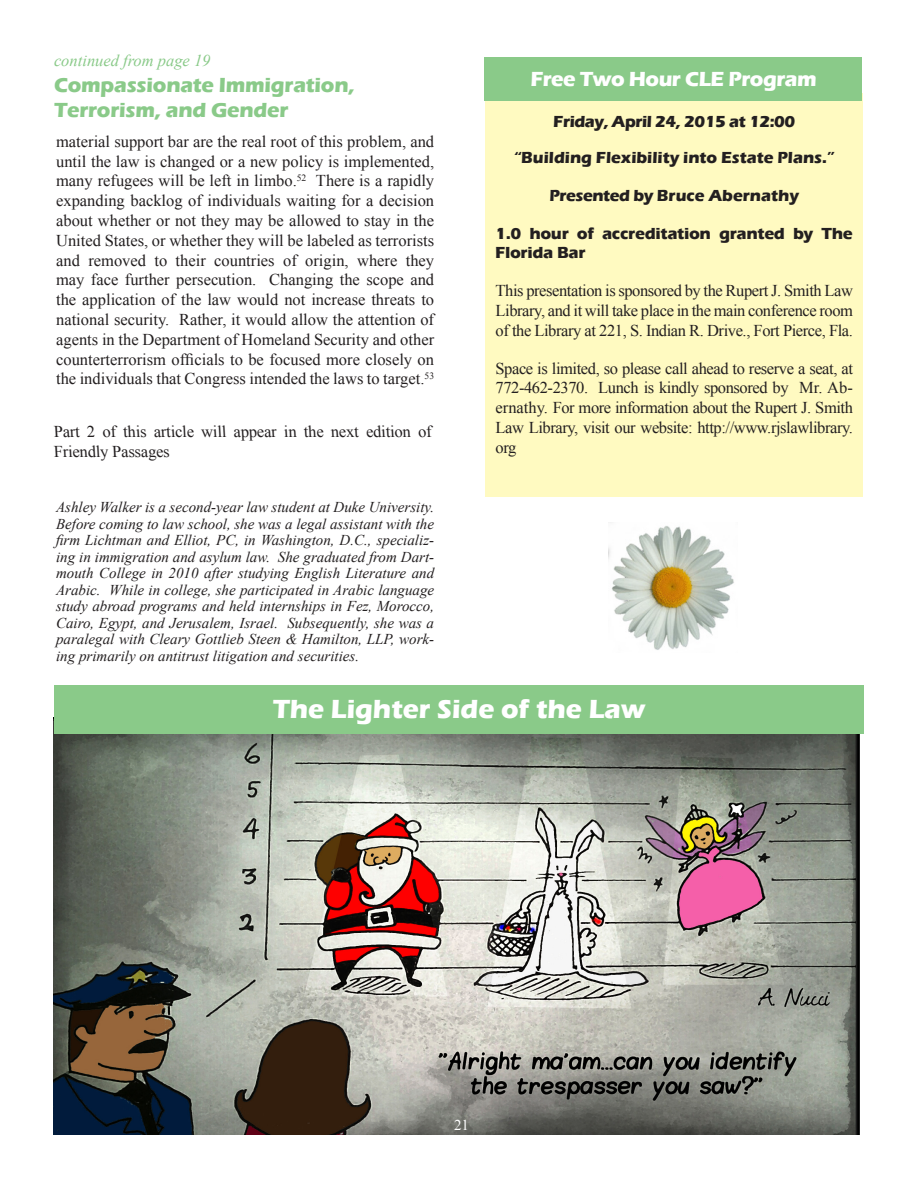
<style>
.page{position:relative;width:918px;height:1188px;background:#fff}
.page>*{position:absolute;margin:0;border:0;box-sizing:border-box;transform-origin:0 0}
.t1{font:700 27px "Eras ITC";color:#fff}
.Body_Text{font:700 21px "Eras ITC";letter-spacing:-.01em;color:#8aca89}
.Body_Text-2{font:700 21px "Eras ITC";letter-spacing:-.025em;color:#fff}
.Body_Text-3{font:16.5px/19.8px "Times New Roman";letter-spacing:-.025em;color:#231f20;text-align:justify}
.Body_Text-4{font:700 16.5px/19.8px "Eras ITC";color:#231f20}
.Body_Text-5{font:700 16.5px "Eras ITC";letter-spacing:-.025em;color:#231f20}
.t2{font:italic 16.5px "Times New Roman";color:#8aca89}
.Body_Text-6{font:italic 15px/16.5px "Times New Roman";color:#231f20;text-align:justify}
.t3{font:15px "Times New Roman";color:#fff}
</style>
<div class="page">
<div style="left:485px;top:93px;width:378px;height:403px;background:#fffac1"></div>
<div style="left:484px;top:57px;width:378px;height:43px;background:#8aca89"></div>
<img style="left:608px;top:526px;width:126px;height:124px">
<img style="left:54px;top:733px;width:810px;height:401px">
<div style="left:54px;top:685px;width:810px;height:48px;background:#8aca89"></div>
<p class="t2" style="left:54px;top:49px;width:158px">continued from page 19</p>
<p class="Body_Text" style="left:54px;top:73px;width:302px">Compassionate Immigration,</p>
<p class="Body_Text" style="left:54px;top:98px;width:236px">Terrorism, and Gender</p>
<p class="Body_Text-3" style="left:56px;top:131px;width:380px">material support bar are the real root of this problem, and until the law is changed or a new policy is implemented, many refugees will be left in limbo.<sup>52</sup> There is a rapidly expanding backlog of individuals waiting for a decision about whether or not they may be allowed to stay in the United States, or whether they will be labeled as terrorists and removed to their countries of origin, where they may face further persecution. Changing the scope and the application of the law would not increase threats to national security. Rather, it would allow the attention of agents in the Department of Homeland Security and other counterterrorism officials to be focused more closely on the individuals that Congress intended the laws to target.<sup>53</sup></p>
<p class="Body_Text-3" style="left:54px;top:421px;width:379px">Part 2 of this article will appear in the next edition of<br>Friendly Passages</p>
<p class="Body_Text-6" style="left:56px;top:498px;width:380px">Ashley Walker is a second-year law student at Duke University.<br>Before coming to law school, she was a legal assistant with the firm Lichtman and Elliot, PC, in Washington, D.C., specializ&shy;ing in immigration and asylum law. She graduated from Dart&shy;mouth College in 2010 after studying English Literature and Arabic. While in college, she participated in Arabic language study abroad programs and held internships in Fez, Morocco, Cairo, Egypt, and Jerusalem, Israel. Subsequently, she was a paralegal with Cleary Gottlieb Steen &amp; Hamilton, LLP, work&shy;ing primarily on antitrust litigation and securities.</p>
<p class="Body_Text-2" style="left:530px;top:67px;width:288px">Free Two Hour CLE Program</p>
<p class="Body_Text-5" style="left:553px;top:112px;width:243px">Friday, April 24, 2015 at 12:00</p>
<p class="Body_Text-4" style="left:514px;top:148px;width:322px">“Building Flexibility into Estate Plans.”</p>
<p class="Body_Text-4" style="left:549px;top:185px;width:251px">Presented by Bruce Abernathy</p>
<p class="Body_Text-4" style="left:496px;top:223px;width:360px">1.0 hour of accreditation granted by The<br>Florida Bar</p>
<p class="Body_Text-3" style="left:496px;top:280px;width:359px">This presentation is sponsored by the Rupert J. Smith Law Library, and it will take place in the main conference room of the Library at 221, S. Indian R. Drive., Fort Pierce, Fla.</p>
<p class="Body_Text-3" style="left:496px;top:358px;width:359px">Space is limited, so please call ahead to reserve a seat, at 772-462-2370. Lunch is kindly sponsored by Mr. Ab&shy;ernathy. For more information about the Rupert J. Smith Law Library, visit our website: http://www.rjslawlibrary. org</p>
<p class="t1" style="left:273px;top:694px;width:374px">The Lighter Side of the Law</p>
<p class="t3" style="left:454px;top:1114px;width:16px">21</p>
</div>
